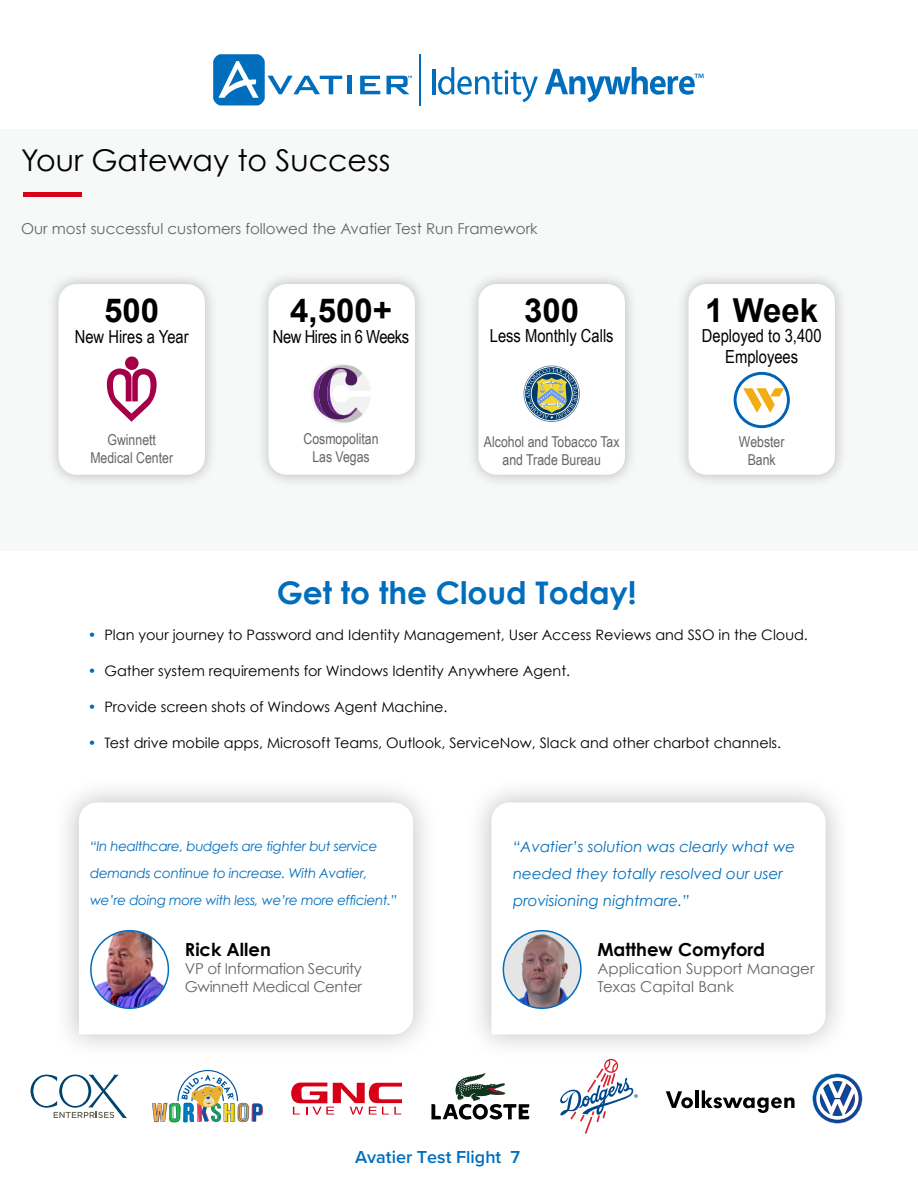
<style>
.page{position:relative;width:918px;height:1188px;background:#fff}
.page>*{position:absolute;margin:0;border:0;box-sizing:border-box;transform-origin:0 0}
.t1{font:700 33px "Arial";color:#000}
.t2{font:700 31.2px "Century Gothic";color:#006ebd}
.t3{font:30px "Century Gothic";color:#000}
.t4{font:18px/21px "Arial Narrow";color:#000;text-align:center}
.t5{font:700 18px "Century Gothic";color:#000}
.t6{font:600 18px "Proxima Nova";color:#006ebd}
.t7{font:18px "Arial Narrow";letter-spacing:-.025em;color:#000}
.t8{font:15px/18px "Century Gothic";color:#646568}
.t9{font:italic 15px/27px "Century Gothic";color:#006ebd}
.t10{font:15px/18px "Arial Narrow";color:#646568;text-align:center}
.t11{font:15px/18px "Century Gothic";letter-spacing:-.025em;color:#646568}
.t12{font:14.4px "Century Gothic";color:#000}
.t13{font:italic 13.5px/27px "Century Gothic";letter-spacing:-.025em;color:#006ebd}
.s1{color:#006ebd}
</style>
<div class="page">
<div style="left:0;top:129px;width:918px;height:422px;background:#f7f8f8"></div>
<hr style="left:432px;top:69px;width:3px;height:25px;background:#006ebd">
<svg style="left:438px;top:67px;width:100px;height:35px"></svg>
<svg style="left:545px;top:67px;width:159px;height:35px"></svg>
<svg style="left:213px;top:54px;width:129px;height:51px"></svg>
<hr style="left:348px;top:76px;width:4px;height:18px;background:#006ebd">
<svg style="left:360px;top:76px;width:20px;height:18px"></svg>
<svg style="left:386px;top:76px;width:26px;height:18px"></svg>
<hr style="left:419px;top:55px;width:1px;height:51px;background:#006ebd">
<div style="left:46px;top:272px;width:172px;height:216px;background:#818386;opacity:.49"></div>
<div style="left:59px;top:284px;width:146px;height:191px;background:#fff;border-radius:18px"></div>
<div style="left:466px;top:272px;width:172px;height:216px;background:#818386;opacity:.49"></div>
<div style="left:479px;top:284px;width:146px;height:191px;background:#fff;border-radius:18px"></div>
<div style="left:256px;top:272px;width:172px;height:216px;background:#818386;opacity:.49"></div>
<div style="left:269px;top:284px;width:146px;height:191px;background:#fff;border-radius:18px"></div>
<div style="left:676px;top:272px;width:172px;height:216px;background:#818386;opacity:.49"></div>
<div style="left:689px;top:284px;width:146px;height:191px;background:#fff;border-radius:18px"></div>
<div style="left:23px;top:192px;width:59px;height:5px;background:#d80017"></div>
<svg style="left:734px;top:372px;width:56px;height:56px"></svg>
<svg style="left:107px;top:356px;width:50px;height:66px"></svg>
<svg style="left:523px;top:365px;width:57px;height:57px"></svg>
<svg style="left:30px;top:1074px;width:97px;height:44px"></svg>
<img style="left:152px;top:1070px;width:111px;height:53px">
<svg style="left:291px;top:1083px;width:111px;height:32px"></svg>
<svg style="left:431px;top:1073px;width:98px;height:47px"></svg>
<svg style="left:560px;top:1060px;width:78px;height:74px"></svg>
<img style="left:813px;top:1074px;width:49px;height:49px">
<img style="left:813px;top:1074px;width:49px;height:49px;border-radius:25px">
<svg style="left:816px;top:1077px;width:43px;height:43px"></svg>
<svg style="left:666px;top:1091px;width:27px;height:17px"></svg>
<hr style="left:695px;top:1090px;width:4px;height:18px;background:#000">
<svg style="left:702px;top:1090px;width:93px;height:23px"></svg>
<svg style="left:311px;top:364px;width:60px;height:59px"></svg>
<div style="left:53px;top:777px;width:385px;height:283px;background:#818386;opacity:.49"></div>
<svg style="left:79px;top:802px;width:334px;height:232px"></svg>
<img style="left:91px;top:931px;width:77px;height:77px;border-radius:39px">
<div style="left:90px;top:930px;width:79px;height:79px;border:2px solid #006ebd;border-radius:50%"></div>
<div style="left:466px;top:777px;width:385px;height:283px;background:#818386;opacity:.49"></div>
<svg style="left:491px;top:802px;width:335px;height:232px"></svg>
<img style="left:503px;top:931px;width:78px;height:77px;border-radius:39px">
<div style="left:503px;top:930px;width:79px;height:79px;border:2px solid #006ebd;border-radius:50%"></div>
<h3 class="t3" style="left:21px;top:142px;width:371px">Your Gateway to Success</h3>
<p class="t8" style="left:21px;top:219px;width:518px">Our most successful customers followed the Avatier Test Run Framework</p>
<h1 class="t1" style="left:104px;top:289px;width:57px">500</h1>
<p class="t4" style="left:75px;top:326px;width:116px">New Hires a Year</p>
<p class="t10" style="left:90px;top:431px;width:84px">Gwinnett<br>Medical Center</p>
<h1 class="t1" style="left:290px;top:289px;width:103px">4,500+</h1>
<p class="t7" style="left:273px;top:324px;width:138px">New Hires in 6 Weeks</p>
<p class="t10" style="left:303px;top:429px;width:77px">Cosmopolitan<br>Las Vegas</p>
<h1 class="t1" style="left:524px;top:289px;width:57px">300</h1>
<p class="t4" style="left:490px;top:324px;width:125px">Less Monthly Calls</p>
<p class="t10" style="left:484px;top:432px;width:137px">Alcohol and Tobacco Tax and Trade Bureau</p>
<h1 class="t1" style="left:705px;top:289px;width:115px">1 Week</h1>
<p class="t4" style="left:702px;top:324px;width:121px">Deployed to 3,400<br>Employees</p>
<p class="t10" style="left:739px;top:432px;width:47px">Webster<br>Bank</p>
<h2 class="t2" style="left:277px;top:573px;width:362px">Get to the Cloud Today!</h2>
<p class="t12" style="left:88px;top:626px;width:722px"><span class="s1">•</span> Plan your journey to Password and Identity Management, User Access Reviews and SSO in the Cloud.</p>
<p class="t12" style="left:88px;top:662px;width:484px"><span class="s1">•</span> Gather system requirements for Windows Identity Anywhere Agent.</p>
<p class="t12" style="left:88px;top:698px;width:361px"><span class="s1">•</span> Provide screen shots of Windows Agent Machine.</p>
<p class="t12" style="left:88px;top:734px;width:695px"><span class="s1">•</span> Test drive mobile apps, Microsoft Teams, Outlook, ServiceNow, Slack and other charbot channels.</p>
<p class="t13" style="left:90px;top:832px;width:309px">“In healthcare, budgets are tighter but service demands continue to increase. With Avatier, we’re doing more with less, we’re more efficient.”</p>
<p class="t5" style="left:185px;top:939px;width:88px">Rick Allen</p>
<p class="t11" style="left:185px;top:960px;width:179px">VP of Information Security<br>Gwinnett Medical Center</p>
<p class="t9" style="left:513px;top:833px;width:284px">“Avatier’s solution was clearly what we needed they totally resolved our user provisioning nightmare.”</p>
<p class="t5" style="left:597px;top:939px;width:169px">Matthew Comyford</p>
<p class="t8" style="left:597px;top:960px;width:219px">Application Support Manager<br>Texas Capital Bank</p>
<p class="t6" style="left:355px;top:1146px;width:167px">Avatier Test Flight 7</p>
</div>
